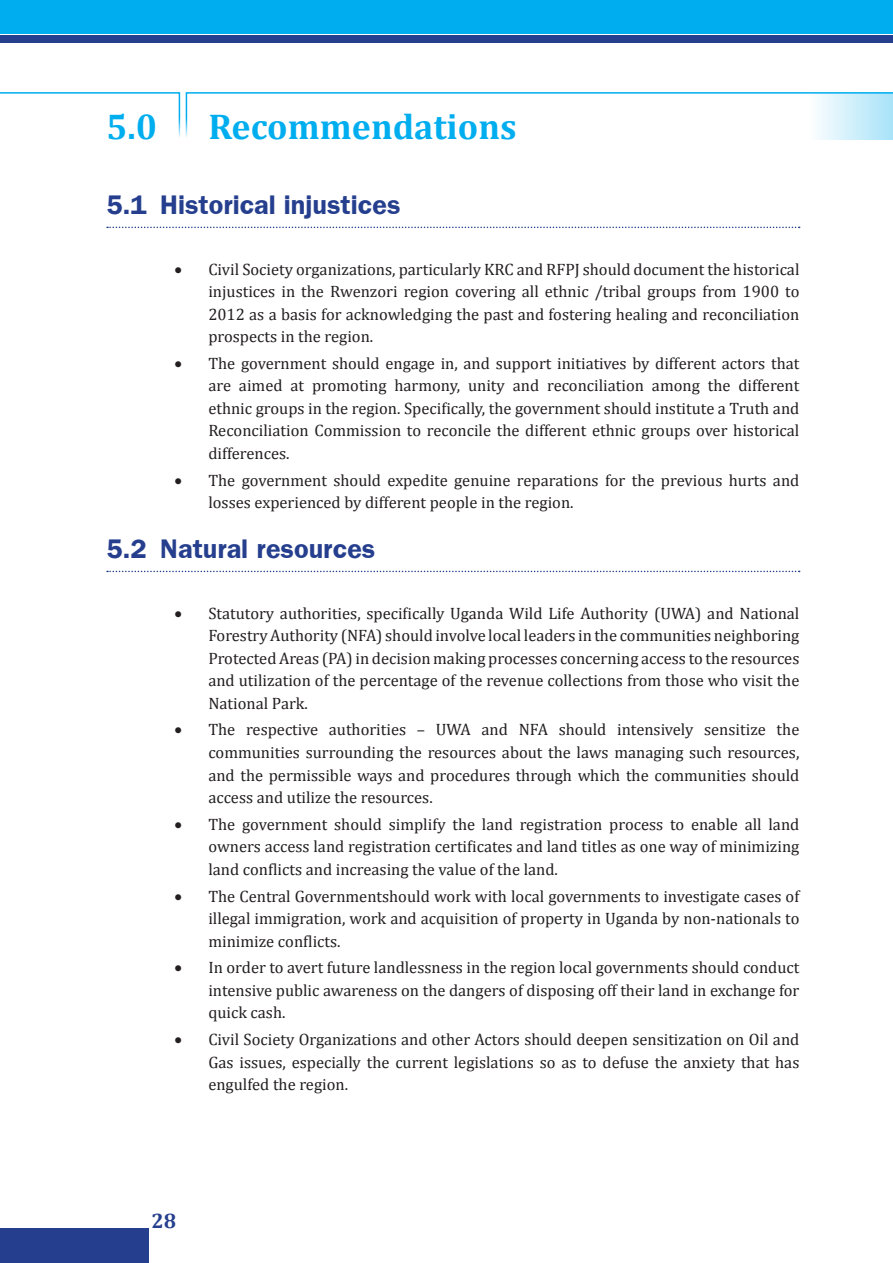
<style>
.page{position:relative;width:893px;height:1263px;background:#fff}
.page>*{position:absolute;margin:0;border:0;box-sizing:border-box;transform-origin:0 0}
.t1{font:700 36px "Cambria";color:#00aeef}
.t2{font:700 27px "Frankfurt Gothic";color:#253f8e}
.t3{font:700 21px "Cambria";color:#253f8e}
.t4{font:16.5px/22.5px "Cambria";color:#231f20;text-align:justify}
</style>
<div class="page">
<div style="left:0;top:35px;width:893px;height:8px;background:#253f8e"></div>
<div style="left:0;top:0;width:893px;height:33px;background:#00aeef"></div>
<div style="left:0;top:1229px;width:149px;height:34px;background:#253f8e"></div>
<svg style="left:107px;top:227px;width:693px;height:1px"></svg>
<svg style="left:107px;top:571px;width:693px;height:1px"></svg>
<svg style="left:0;top:92px;width:893px;height:48px"></svg>
<h1 class="t1" style="left:106px;top:101px;width:52px">5.0</h1>
<h1 class="t1" style="left:208px;top:101px;width:310px">Recommendations</h1>
<h2 class="t2" style="left:106px;top:189px;width:296px">5.1 Historical injustices</h2>
<p class="t4" style="left:208px;top:258px;width:593px;text-indent:-34px">• Civil Society organizations, particularly KRC and RFPJ should document the historical injustices in the Rwenzori region covering all ethnic /tribal groups from 1900 to 2012 as a basis for acknowledging the past and fostering healing and reconciliation prospects in the region.</p>
<p class="t4" style="left:208px;top:352px;width:593px;text-indent:-34px">• The government should engage in, and support initiatives by different actors that are aimed at promoting harmony, unity and reconciliation among the different ethnic groups in the region. Specifically, the government should institute a Truth and Reconciliation Commission to reconcile the different ethnic groups over historical differences.</p>
<p class="t4" style="left:208px;top:469px;width:592px;text-indent:-34px">• The government should expedite genuine reparations for the previous hurts and losses experienced by different people in the region.</p>
<h2 class="t2" style="left:106px;top:533px;width:271px">5.2 Natural resources</h2>
<p class="t4" style="left:208px;top:602px;width:593px;text-indent:-34px">• Statutory authorities, specifically Uganda Wild Life Authority (UWA) and National Forestry Authority (NFA) should involve local leaders in the communities neighboring Protected Areas (PA) in decision making processes concerning access to the resources and utilization of the percentage of the revenue collections from those who visit the National Park.</p>
<p class="t4" style="left:208px;top:718px;width:593px;text-indent:-34px">• The respective authorities – UWA and NFA should intensively sensitize the communities surrounding the resources about the laws managing such resources, and the permissible ways and procedures through which the communities should access and utilize the resources.</p>
<p class="t4" style="left:208px;top:813px;width:592px;text-indent:-34px">• The government should simplify the land registration process to enable all land owners access land registration certificates and land titles as one way of minimizing land conflicts and increasing the value of the land.</p>
<p class="t4" style="left:208px;top:884px;width:593px;text-indent:-34px">• The Central Governmentshould work with local governments to investigate cases of illegal immigration, work and acquisition of property in Uganda by non-nationals to minimize conflicts.</p>
<p class="t4" style="left:208px;top:956px;width:592px;text-indent:-34px">• In order to avert future landlessness in the region local governments should conduct intensive public awareness on the dangers of disposing off their land in exchange for quick cash.</p>
<p class="t4" style="left:208px;top:1028px;width:593px;text-indent:-34px">• Civil Society Organizations and other Actors should deepen sensitization on Oil and Gas issues, especially the current legislations so as to defuse the anxiety that has engulfed the region.</p>
<p class="t3" style="left:151px;top:1206px;width:26px">28</p>
</div>
